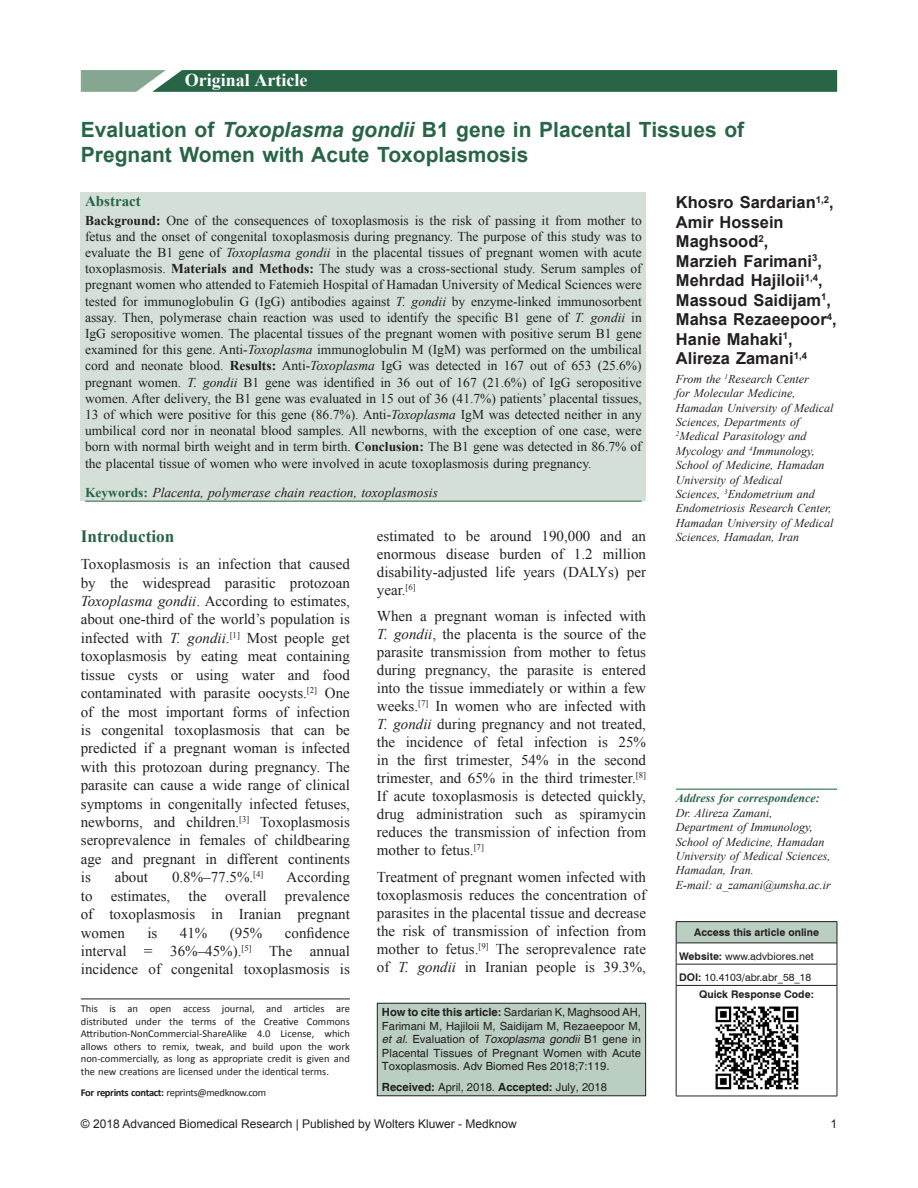
<style>
.page{position:relative;width:918px;height:1188px;background:#fff}
.page>*{position:absolute;margin:0;border:0;box-sizing:border-box;transform-origin:0 0}
.AT{font:700 21px/25.2px "Arial";color:#286446}
.AH{font:700 18px "Times New Roman";color:#fff}
.t1{font:700 17.25px "Times New Roman";color:#286446}
.AU{font:700 16.5px/19.5px "Arial";color:#231f20}
.TX{font:15px/18.5px "Times New Roman";color:#231f20;text-align:justify}
.ABSH{font:700 15px "Times New Roman";color:#286446}
.ABS{font:13.5px/16.2px "Times New Roman";color:#231f20;text-align:justify}
.KWD{font:italic 13.5px "Times New Roman";color:#231f20}
.AFF{font:italic 12px/14.4px "Times New Roman";color:#231f20}
.ADD{font:italic 12px/14.4px "Times New Roman";color:#231f20}
.t2{font:12px "Arial";color:#231f20}
.HTC{font:11.25px/13.5px "Helvetica";color:#231f20;text-align:justify}
.HIS{font:11.25px "Helvetica";color:#231f20}
.OS{font:10.5px/12.6px "Calibri";color:#211d1e;text-align:justify}
.OS-2{font:10.5px "Calibri";letter-spacing:-.03em;color:#211d1e}
.Website{font:10.5px "Swiss 721 BT";color:#231f20}
.DOI{font:10.5px "Swiss 721 BT";color:#231f20}
.ATAO{font:700 10.5px "Swiss 721 BT";color:#231f20}
.QRC{font:700 10.5px "Swiss 721 BT";color:#231f20}
.s1{font-style:italic}
.s2{font-weight:700}
.s3{font-weight:700;font-style:normal;color:#286446}
.s4{font-weight:700;color:#286446}
</style>
<div class="page">
<hr style="left:676px;top:789px;width:161px;height:1px;background:#286446">
<div style="left:81px;top:192px;width:565px;height:309px;background:#d3dfd7"></div>
<hr style="left:85px;top:501px;width:557px;height:1px;background:#286446">
<svg style="left:81px;top:70px;width:756px;height:22px;background:#376e52"></svg>
<div style="left:377px;top:1003px;width:269px;height:93px;background:#bacec1"></div>
<div style="left:377px;top:1003px;width:269px;height:93px;border:1px solid #231f20"></div>
<div style="left:676px;top:922px;width:161px;height:21px;background:#bacec1"></div>
<hr style="left:676px;top:943px;width:161px;height:1px;background:#231f20">
<hr style="left:676px;top:964px;width:161px;height:1px;background:#231f20">
<hr style="left:676px;top:985px;width:161px;height:1px;background:#231f20">
<hr style="left:676px;top:921px;width:161px;height:1px;background:#231f20">
<svg style="left:676px;top:922px;width:1px;height:63px"></svg>
<svg style="left:837px;top:922px;width:1px;height:63px"></svg>
<hr style="left:676px;top:986px;width:1px;height:110px;background:#231f20">
<hr style="left:837px;top:986px;width:1px;height:110px;background:#231f20">
<hr style="left:676px;top:1096px;width:161px;height:1px;background:#231f20">
<img style="left:715px;top:1006px;width:84px;height:84px">
<hr style="left:81px;top:999px;width:269px;height:1px;background:#231f20">
<p class="AH" style="left:185px;top:68px;width:124px">Original Article</p>
<p class="AT" style="left:81px;top:118px;width:665px">Evaluation of <span class="s1">Toxoplasma gondii</span> B1 gene in Placental Tissues of<br>Pregnant Women with Acute Toxoplasmosis</p>
<p class="ABSH" style="left:85px;top:191px;width:57px">Abstract</p>
<p class="ABS" style="left:85px;top:212px;width:558px"><span class="s2">Background:</span> One of the consequences of toxoplasmosis is the risk of passing it from mother to fetus and the onset of congenital toxoplasmosis during pregnancy. The purpose of this study was to evaluate the B1 gene of <span class="s1">Toxoplasma gondii</span> in the placental tissues of pregnant women with acute toxoplasmosis. <span class="s2">Materials and Methods:</span> The study was a cross‑sectional study. Serum samples of pregnant women who attended to Fatemieh Hospital of Hamadan University of Medical Sciences were tested for immunoglobulin G (IgG) antibodies against <span class="s1">T. gondii</span> by enzyme‑linked immunosorbent assay. Then, polymerase chain reaction was used to identify the specific B1 gene of <span class="s1">T. gondii</span> in IgG seropositive women. The placental tissues of the pregnant women with positive serum B1 gene examined for this gene. Anti‑<span class="s1">Toxoplasma</span> immunoglobulin M (IgM) was performed on the umbilical cord and neonate blood. <span class="s2">Results:</span> Anti‑<span class="s1">Toxoplasma</span> IgG was detected in 167 out of 653 (25.6%) pregnant women. <span class="s1">T. gondii</span> B1 gene was identified in 36 out of 167 (21.6%) of IgG seropositive women. After delivery, the B1 gene was evaluated in 15 out of 36 (41.7%) patients’ placental tissues, 13 of which were positive for this gene (86.7%). Anti‑<span class="s1">Toxoplasma</span> IgM was detected neither in any umbilical cord nor in neonatal blood samples. All newborns, with the exception of one case, were born with normal birth weight and in term birth. <span class="s2">Conclusion:</span> The B1 gene was detected in 86.7% of the placental tissue of women who were involved in acute toxoplasmosis during pregnancy.</p>
<p class="KWD" style="left:85px;top:483px;width:354px"><span class="s3">Keywords:</span> Placenta, polymerase chain reaction, toxoplasmosis</p>
<h1 class="t1" style="left:81px;top:525px;width:95px">Introduction</h1>
<p class="TX" style="left:81px;top:555px;width:271px">Toxoplasmosis is an infection that caused by the widespread parasitic protozoan <span class="s1">Toxoplasma gondii</span>. According to estimates, about one‑third of the world’s population is infected with <span class="s1">T. gondii</span>.<sup>[1]</sup> Most people get toxoplasmosis by eating meat containing tissue cysts or using water and food contaminated with parasite oocysts.<sup>[2]</sup> One of the most important forms of infection is congenital toxoplasmosis that can be predicted if a pregnant woman is infected with this protozoan during pregnancy. The parasite can cause a wide range of clinical symptoms in congenitally infected fetuses, newborns, and children.<sup>[3]</sup> Toxoplasmosis seroprevalence in females of childbearing age and pregnant in different continents is</p>
<p class="TX" style="left:115px;top:868px;width:35px">about</p>
<p class="TX" style="left:172px;top:868px;width:93px">0.8%–77.5%.<sup>[4]</sup></p>
<p class="TX" style="left:81px;top:868px;width:271px;text-indent:206px">According to estimates, the overall prevalence of toxoplasmosis in Iranian pregnant women</p>
<p class="TX" style="left:81px;top:923px;width:271px;text-indent:204px">confidence interval = 36%–45%).<sup>[5]</sup> The annual incidence of congenital toxoplasmosis is</p>
<p class="TX" style="left:147px;top:923px;width:12px">is</p>
<p class="TX" style="left:180px;top:923px;width:29px">41%</p>
<p class="TX" style="left:230px;top:923px;width:34px">(95%</p>
<p class="OS" style="left:81px;top:1002px;width:271px">This is an open access journal, and articles are distributed under the terms of the Creative Commons Attribution‑NonCommercial‑ShareAlike 4.0 License, which allows others to remix, tweak, and build upon the work non‑commercially, as long as appropriate credit is given and the new creations are licensed under the identical terms.</p>
<p class="OS-2" style="left:81px;top:1085px;width:187px"><span class="s2">For reprints contact:</span> reprints@medknow.com</p>
<p class="TX" style="left:377px;top:527px;width:271px;line-height:18px">estimated to be around 190,000 and an enormous disease burden of 1.2 million disability‑adjusted life years (DALYs) per year.<sup>[6]</sup></p>
<p class="TX" style="left:377px;top:607px;width:271px;line-height:18px">When a pregnant woman is infected with <span class="s1">T. gondii</span>, the placenta is the source of the parasite transmission from mother to fetus during pregnancy, the parasite is entered into the tissue immediately or within a few weeks.<sup>[7]</sup> In women who are infected with <span class="s1">T. gondii</span> during pregnancy and not treated, the incidence of fetal infection is 25% in the first trimester, 54% in the second trimester, and 65% in the third trimester.<sup>[8] </sup>If acute toxoplasmosis is detected quickly, drug administration such as spiramycin reduces the transmission of infection from mother to fetus.<sup>[7]</sup></p>
<p class="TX" style="left:377px;top:868px;width:271px;line-height:18px">Treatment of pregnant women infected with toxoplasmosis reduces the concentration of parasites in the placental tissue and decrease the risk of transmission of infection from mother to fetus.<sup>[9]</sup> The seroprevalence rate of <span class="s1">T. gondii</span> in Iranian people is 39.3%,</p>
<p class="HTC" style="left:382px;top:1006px;width:261px"><span class="s2">How to cite this article:</span> Sardarian K, Maghsood AH, Farimani M, Hajiloii M, Saidijam M, Rezaeepoor M, <span class="s1">et al</span>. Evaluation of <span class="s1">Toxoplasma gondii</span> B1 gene in Placental Tissues of Pregnant Women with Acute Toxoplasmosis. Adv Biomed Res 2018;7:119.</p>
<p class="HIS" style="left:382px;top:1081px;width:227px"><span class="s2">Received:</span> April, 2018. <span class="s2">Accepted:</span> July, 2018</p>
<p class="AU" style="left:676px;top:193px;width:162px">Khosro Sardarian<sup>1,2</sup>,<br>Amir Hossein<br>Maghsood<sup>2</sup>,<br>Marzieh Farimani<sup>3</sup>,<br>Mehrdad Hajiloii<sup>1,4</sup>,<br>Massoud Saidijam<sup>1</sup>,<br>Mahsa Rezaeepoor<sup>4</sup>,<br>Hanie Mahaki<sup>1</sup>,<br>Alireza Zamani<sup>1,4</sup></p>
<p class="AFF" style="left:676px;top:371px;width:159px">From the <sup>1</sup>Research Center<br>for Molecular Medicine,<br>Hamadan University of Medical<br>Sciences, Departments of<br><sup>2</sup>Medical Parasitology and<br>Mycology and <sup>4</sup>Immunology,<br>School of Medicine, Hamadan<br>University of Medical<br>Sciences, <sup>3</sup>Endometrium and<br>Endometriosis Research Center,<br>Hamadan University of Medical<br>Sciences, Hamadan, Iran</p>
<p class="ADD" style="left:676px;top:791px;width:156px"><span class="s4">Address for correspondence:<br></span>Dr. Alireza Zamani,<br>Department of Immunology,<br>School of Medicine, Hamadan<br>University of Medical Sciences,<br>Hamadan, Iran.<br>E‑mail: a_zamani@umsha.ac.ir</p>
<p class="ATAO" style="left:694px;top:925px;width:126px">Access this article online</p>
<p class="Website" style="left:679px;top:949px;width:136px"><span class="s2">Website:</span> www.advbiores.net</p>
<p class="DOI" style="left:679px;top:971px;width:134px"><span class="s2">DOI:</span> 10.4103/abr.abr_58_18</p>
<p class="QRC" style="left:699px;top:987px;width:116px">Quick Response Code:</p>
<p class="t2" style="left:81px;top:1116px;width:437px">© 2018 Advanced Biomedical Research | Published by Wolters Kluwer - Medknow</p>
<p class="t2" style="left:830px;top:1116px;width:8px">1</p>
</div>
